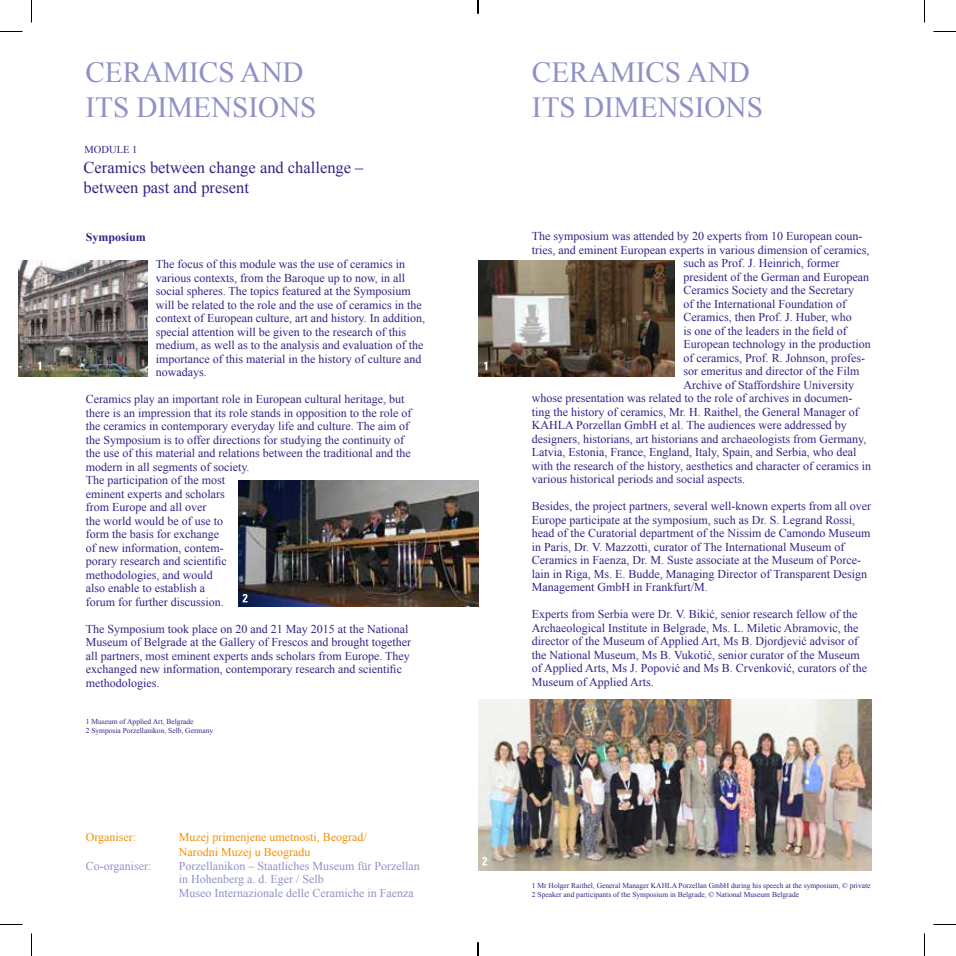
<style>
.page{position:relative;width:956px;height:956px;background:#fff}
.page>*{position:absolute;margin:0;border:0;box-sizing:border-box;transform-origin:0 0}
.t1{font:29.1px/35px "Times New Roman";color:#8f91c7}
.t2{font:16.5px/19.8px "Times New Roman";color:#2f2483}
.t3{font:12px/13.5px "Times New Roman";color:#2f2483}
.t4{font:12px/13.5px "Times New Roman";color:#8f91c7}
.t5{font:12px/15px "Times New Roman";color:#f39001}
.t6{font:700 12px "Times New Roman";color:#2f2483}
.t7{font:10.5px "Times New Roman";color:#2f2483}
.t8{font:7.5px/9px "Times New Roman";color:#2f2483}
</style>
<div class="page">
<img style="left:19px;top:260px;width:128px;height:116px">
<img style="left:478px;top:260px;width:197px;height:116px">
<svg style="left:38px;top:362px;width:3px;height:8px"></svg>
<svg style="left:484px;top:362px;width:3px;height:8px"></svg>
<img style="left:238px;top:481px;width:240px;height:126px">
<img style="left:478px;top:699px;width:393px;height:171px">
<svg style="left:243px;top:594px;width:5px;height:8px"></svg>
<svg style="left:482px;top:857px;width:5px;height:8px"></svg>
<svg style="left:0;top:31px;width:22px;height:1px"></svg>
<svg style="left:933px;top:31px;width:23px;height:1px"></svg>
<svg style="left:0;top:924px;width:22px;height:1px"></svg>
<svg style="left:933px;top:924px;width:23px;height:1px"></svg>
<svg style="left:31px;top:0;width:1px;height:22px"></svg>
<svg style="left:31px;top:933px;width:1px;height:23px"></svg>
<svg style="left:924px;top:0;width:1px;height:22px"></svg>
<svg style="left:924px;top:933px;width:1px;height:23px"></svg>
<svg style="left:477px;top:0;width:2px;height:14px"></svg>
<svg style="left:477px;top:942px;width:2px;height:14px"></svg>
<h1 class="t1" style="left:86px;top:55px;width:232px">CERAMICS AND<br>ITS DIMENSIONS</h1>
<h1 class="t1" style="left:532px;top:55px;width:232px">CERAMICS AND<br>ITS DIMENSIONS</h1>
<p class="t7" style="left:85px;top:143px;width:54px">MODULE 1</p>
<h2 class="t2" style="left:84px;top:157px;width:281px">Ceramics between change and challenge – between past and present</h2>
<p class="t6" style="left:86px;top:229px;width:62px">Symposium</p>
<p class="t3" style="left:156px;top:257px;width:271px">The focus of this module was the use of ceramics in various contexts, from the Baroque up to now, in all social spheres. The topics featured at the Symposium will be related to the role and the use of ceramics in the context of European culture, art and history. In addition, special attention will be given to the research of this medium, as well as to the analysis and evaluation of the importance of this material in the history of culture and nowadays.</p>
<p class="t3" style="left:86px;top:392px;width:327px">Ceramics play an important role in European cultural heritage, but there is an impression that its role stands in opposition to the role of the ceramics in contemporary everyday life and culture. The aim of the Symposium is to offer directions for studying the continuity of the use of this material and relations between the traditional and the modern in all segments of society.<br>The participation of the most<br>eminent experts and scholars<br>from Europe and all over<br>the world would be of use to<br>form the basis for exchange<br>of new information, contem-<br>porary research and scientific<br>methodologies, and would<br>also enable to establish a<br>forum for further discussion.</p>
<p class="t3" style="left:86px;top:622px;width:327px">The Symposium took place on 20 and 21 May 2015 at the National Museum of Belgrade at the Gallery of Frescos and brought together all partners, most eminent experts ands scholars from Europe. They exchanged new information, contemporary research and scientific methodologies.</p>
<p class="t8" style="left:86px;top:717px;width:129px">1 Museum of Applied Art, Belgrade<br>2 Symposia Porzellanikon, Selb, Germany</p>
<p class="t5" style="left:86px;top:830px;width:52px">Organiser:</p>
<p class="t5" style="left:179px;top:830px;width:189px">Muzej primenjene umetnosti, Beograd/<br>Narodni Muzej u Beogradu</p>
<p class="t4" style="left:86px;top:859px;width:67px">Co-organiser:</p>
<p class="t4" style="left:179px;top:859px;width:242px">Porzellanikon – Staatliches Museum für Porzellan in Hohenberg a. d. Eger / Selb<br>Museo Internazionale delle Ceramiche in Faenza</p>
<p class="t3" style="left:532px;top:229px;width:332px">The symposium was attended by 20 experts from 10 European coun-</p>
<p class="t3" style="left:532px;top:243px;width:339px">tries, and eminent European experts in various dimension of ceramics,</p>
<p class="t3" style="left:683px;top:256px;width:157px">such as Prof. J. Heinrich, former</p>
<p class="t3" style="left:683px;top:270px;width:187px">president of the German and European</p>
<p class="t3" style="left:683px;top:283px;width:172px">Ceramics Society and the Secretary</p>
<p class="t3" style="left:683px;top:297px;width:164px">of the International Foundation of</p>
<p class="t3" style="left:683px;top:310px;width:170px">Ceramics, then Prof. J. Huber, who</p>
<p class="t3" style="left:683px;top:324px;width:165px">is one of the leaders in the field of</p>
<p class="t3" style="left:683px;top:337px;width:189px">European technology in the production</p>
<p class="t3" style="left:683px;top:351px;width:183px">of ceramics, Prof. R. Johnson, profes-</p>
<p class="t3" style="left:683px;top:364px;width:177px">sor emeritus and director of the Film</p>
<p class="t3" style="left:683px;top:378px;width:172px">Archive of Staffordshire University</p>
<p class="t3" style="left:532px;top:391px;width:322px">whose presentation was related to the role of archives in documen-</p>
<p class="t3" style="left:532px;top:405px;width:328px">ting the history of ceramics, Mr. H. Raithel, the General Manager of</p>
<p class="t3" style="left:532px;top:418px;width:317px">KAHLA Porzellan GmbH et al. The audiences were addressed by</p>
<p class="t3" style="left:532px;top:432px;width:336px">designers, historians, art historians and archaeologists from Germany,</p>
<p class="t3" style="left:532px;top:445px;width:326px">Latvia, Estonia, France, England, Italy, Spain, and Serbia, who deal</p>
<p class="t3" style="left:532px;top:459px;width:341px">with the research of the history, aesthetics and character of ceramics in</p>
<p class="t3" style="left:532px;top:472px;width:215px">various historical periods and social aspects.</p>
<p class="t3" style="left:532px;top:499px;width:341px">Besides, the project partners, several well-known experts from all over Europe participate at the symposium, such as Dr. S. Legrand Rossi, head of the Curatorial department of the Nissim de Camondo Museum in Paris, Dr. V. Mazzotti, curator of The International Museum of Ceramics in Faenza, Dr. M. Suste associate at the Museum of Porce&shy;lain in Riga, Ms. E. Budde, Managing Director of Transparent Design Management GmbH in Frankfurt/M.</p>
<p class="t3" style="left:532px;top:607px;width:337px">Experts from Serbia were Dr. V. Bikić, senior research fellow of the Archaeological Institute in Belgrade, Ms. L. Miletic Abramovic, the director of the Museum of Applied Art, Ms B. Djordjević advisor of the National Museum, Ms B. Vukotić, senior curator of the Museum of Applied Arts, Ms J. Popović and Ms B. Crvenković, curators of the Museum of Applied Arts.</p>
<p class="t8" style="left:532px;top:881px;width:340px">1 Mr Holger Raithel, General Manager KAHLA Porzellan GmbH during his speech at the symposium, © private<br>2 Speaker and participants of the Symposium in Belgrade, © National Museum Belgrade</p>
</div>
